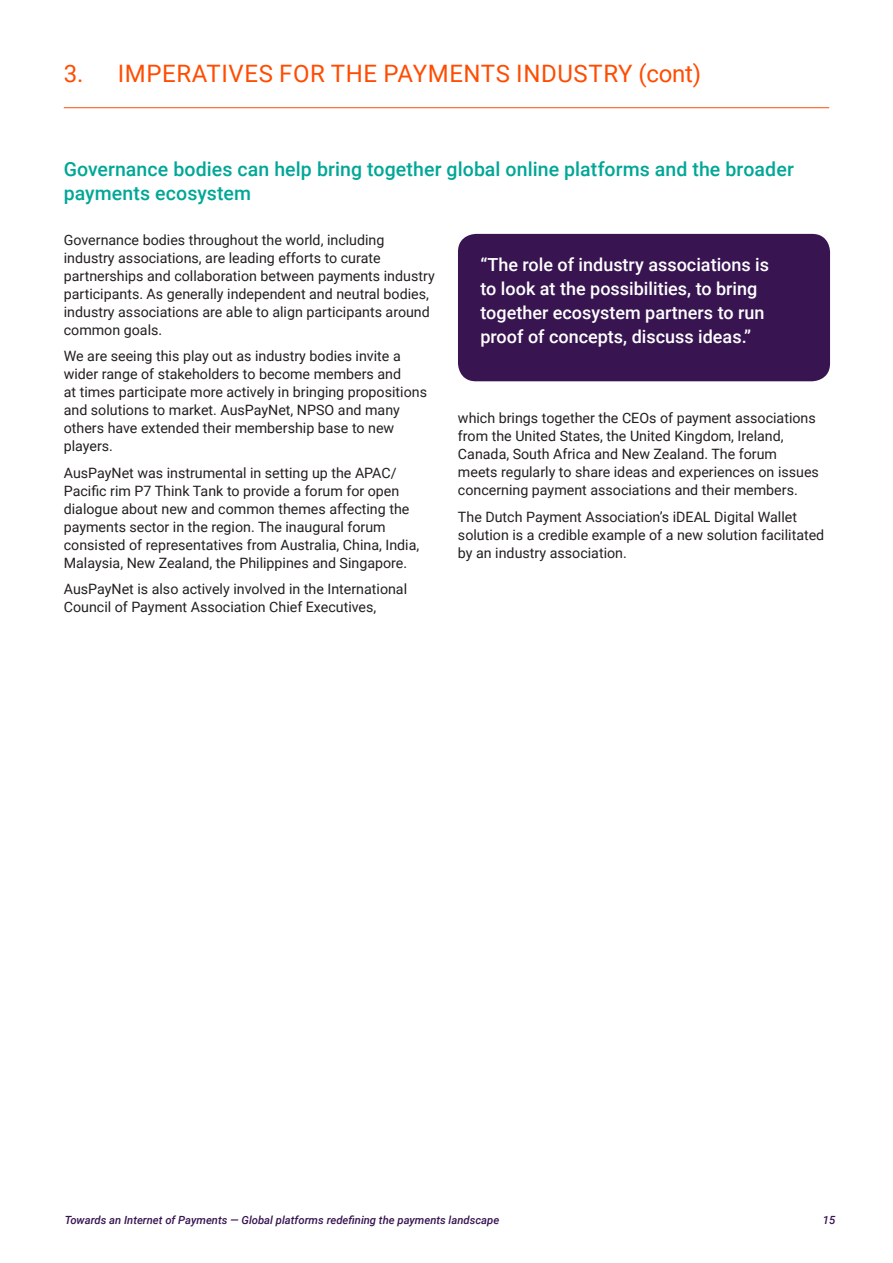
<style>
.page{position:relative;width:893px;height:1263px;background:#fff}
.page>*{position:absolute;margin:0;border:0;box-sizing:border-box;transform-origin:0 0}
.Page_header{font:24px "Roboto";letter-spacing:.025em;color:#ff4c00}
.sub_heading{font:500 19.5px/24px "Roboto";letter-spacing:.005em;color:#00a796}
.pull_quote{font:500 18px/24px "Roboto";color:#fff}
.body{font:14.25px/18px "Roboto";color:#231f20}
.t1{font:italic 500 11.25px "Roboto";color:#381451}
</style>
<div class="page">
<div style="left:458px;top:234px;width:372px;height:147px;background:#381451;border-radius:18px"></div>
<hr style="left:64px;top:107px;width:765px;height:1px;background:#ff4c00">
<p class="Page_header" style="left:64px;top:56px;width:639px">3. IMPERATIVES FOR THE PAYMENTS INDUSTRY (cont)</p>
<p class="sub_heading" style="left:64px;top:157px;width:732px">Governance bodies can help bring together global online platforms and the broader payments ecosystem</p>
<p class="body" style="left:64px;top:230px;width:372px">Governance bodies throughout the world, including industry associations, are leading efforts to curate partnerships and collaboration between payments industry participants. As generally independent and neutral bodies, industry associations are able to align participants around common goals.</p>
<p class="body" style="left:64px;top:346px;width:365px">We are seeing this play out as industry bodies invite a wider range of stakeholders to become members and<br>at times participate more actively in bringing propositions and solutions to market. AusPayNet, NPSO and many others have extended their membership base to new players.</p>
<p class="body" style="left:64px;top:463px;width:357px">AusPayNet was instrumental in setting up the APAC/ Pacific rim P7 Think Tank to provide a forum for open dialogue about new and common themes affecting the payments sector in the region. The inaugural forum consisted of representatives from Australia, China, India, Malaysia, New Zealand, the Philippines and Singapore.</p>
<p class="body" style="left:64px;top:579px;width:345px">AusPayNet is also actively involved in the International<br>Council of Payment Association Chief Executives,</p>
<p class="pull_quote" style="left:480px;top:252px;width:290px">“The role of industry associations is to look at the possibilities, to bring together ecosystem partners to run proof of concepts, discuss ideas.”</p>
<p class="body" style="left:458px;top:409px;width:362px">which brings together the CEOs of payment associations from the United States, the United Kingdom, Ireland, Canada, South Africa and New Zealand. The forum meets regularly to share ideas and experiences on issues concerning payment associations and their members.</p>
<p class="body" style="left:458px;top:507px;width:368px">The Dutch Payment Association’s iDEAL Digital Wallet solution is a credible example of a new solution facilitated by an industry association.</p>
<p class="t1" style="left:65px;top:1212px;width:436px">Towards an Internet of Payments — Global platforms redefining the payments landscape</p>
<p class="t1" style="left:823px;top:1212px;width:14px">15</p>
</div>
